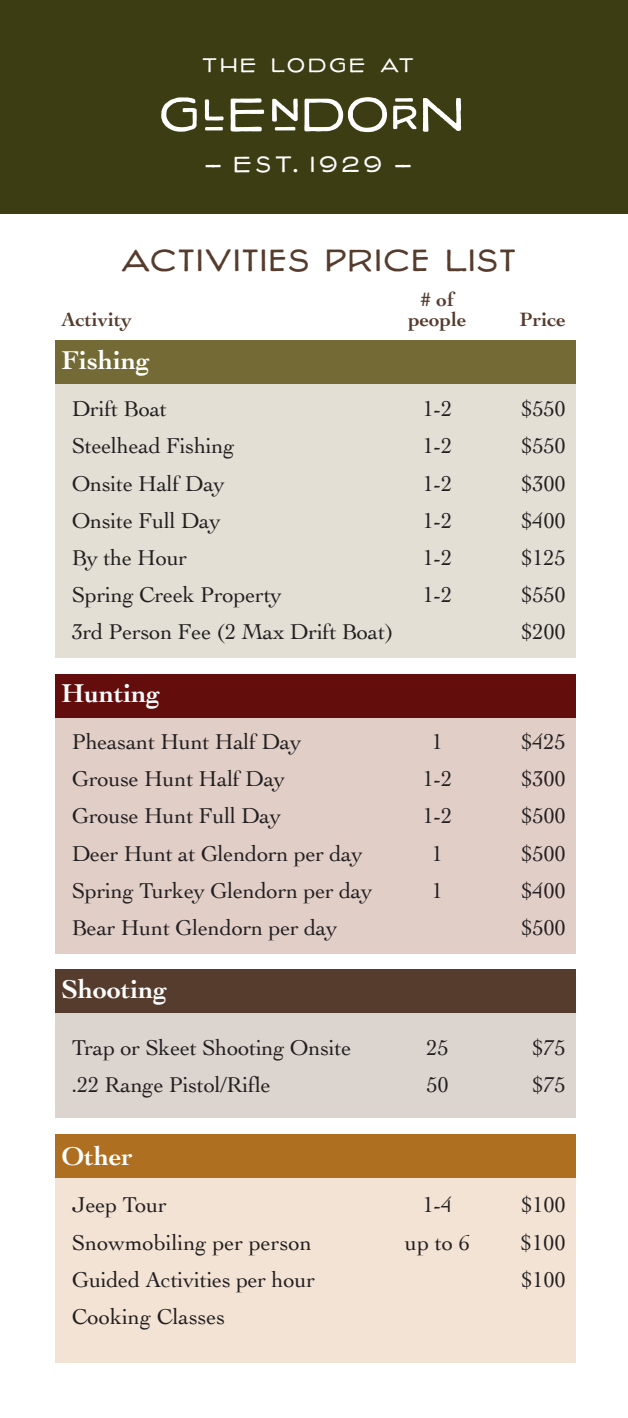
<style>
.page{position:relative;width:628px;height:1418px;background:#fff}
.page>*{position:absolute;margin:0;border:0;box-sizing:border-box;transform-origin:0 0}
.t1{font:31.5px "Archive Thermo";letter-spacing:.08em;color:#563c2d}
.t2{font:700 27px "Cochin";color:#fff}
.t3{font:22.95px "Archive Thermo";letter-spacing:.23em;color:#fff}
.t4{font:22.5px "Cochin";letter-spacing:-.01em;color:#231f20}
.t5{font:700 20.25px "Cochin";color:#563c2d}
.t6{font:20.25px "Archive Thermo";letter-spacing:.2em;color:#fff}
</style>
<div class="page">
<div style="left:55px;top:968px;width:521px;height:149px;background:#dcd4cf"></div>
<div style="left:55px;top:674px;width:521px;height:279px;background:#e0cec7"></div>
<div style="left:55px;top:674px;width:521px;height:43px;background:#640d0d"></div>
<div style="left:55px;top:340px;width:521px;height:44px;background:#736a36"></div>
<div style="left:55px;top:384px;width:521px;height:274px;background:#e3dfd5"></div>
<div style="left:55px;top:1134px;width:521px;height:228px;background:#f2e3d4"></div>
<div style="left:0;top:0;width:628px;height:214px;background:#3c3d13"></div>
<svg style="left:161px;top:97px;width:36px;height:35px"></svg>
<svg style="left:205px;top:99px;width:18px;height:22px"></svg>
<svg style="left:230px;top:98px;width:34px;height:34px"></svg>
<svg style="left:304px;top:97px;width:83px;height:35px"></svg>
<svg style="left:423px;top:98px;width:38px;height:34px"></svg>
<svg style="left:205px;top:127px;width:18px;height:3px"></svg>
<svg style="left:393px;top:98px;width:23px;height:31px"></svg>
<svg style="left:272px;top:99px;width:26px;height:32px"></svg>
<div style="left:55px;top:968px;width:521px;height:44px;background:#563c2d"></div>
<div style="left:55px;top:1134px;width:521px;height:43px;background:#ae6f20"></div>
<p class="t6" style="left:203px;top:58px;width:212px">THE LODGE AT</p>
<p class="t3" style="left:204px;top:155px;width:209px">-- EST. 1929 --</p>
<h1 class="t1" style="left:122px;top:248px;width:395px">ACTIVITIES PRICE LIST</h1>
<p class="t5" style="left:421px;top:286px;width:35px"># of</p>
<p class="t5" style="left:62px;top:306px;width:72px">Activity</p>
<p class="t5" style="left:408px;top:306px;width:59px">people</p>
<p class="t5" style="left:519px;top:306px;width:48px">Price</p>
<p class="t2" style="left:62px;top:342px;width:89px">Fishing</p>
<p class="t4" style="left:72px;top:394px;width:97px">Drift Boat</p>
<p class="t4" style="left:423px;top:394px;width:31px">1-2</p>
<p class="t4" style="left:521px;top:394px;width:46px">$550</p>
<p class="t4" style="left:72px;top:431px;width:164px">Steelhead Fishing</p>
<p class="t4" style="left:423px;top:431px;width:31px">1-2</p>
<p class="t4" style="left:521px;top:431px;width:46px">$550</p>
<p class="t4" style="left:72px;top:468px;width:155px">Onsite Half Day</p>
<p class="t4" style="left:423px;top:468px;width:31px">1-2</p>
<p class="t4" style="left:521px;top:468px;width:46px">$300</p>
<p class="t4" style="left:72px;top:505px;width:150px">Onsite Full Day</p>
<p class="t4" style="left:423px;top:505px;width:31px">1-2</p>
<p class="t4" style="left:521px;top:505px;width:46px">$400</p>
<p class="t4" style="left:72px;top:542px;width:117px">By the Hour</p>
<p class="t4" style="left:423px;top:542px;width:31px">1-2</p>
<p class="t4" style="left:521px;top:542px;width:46px">$125</p>
<p class="t4" style="left:72px;top:579px;width:212px">Spring Creek Property</p>
<p class="t4" style="left:423px;top:579px;width:31px">1-2</p>
<p class="t4" style="left:521px;top:579px;width:46px">$550</p>
<p class="t4" style="left:72px;top:616px;width:323px">3rd Person Fee (2 Max Drift Boat)</p>
<p class="t4" style="left:521px;top:616px;width:46px">$200</p>
<p class="t2" style="left:62px;top:675px;width:100px">Hunting</p>
<p class="t4" style="left:72px;top:726px;width:231px">Pheasant Hunt Half Day</p>
<p class="t4" style="left:432px;top:726px;width:13px">1</p>
<p class="t4" style="left:521px;top:726px;width:46px">$425</p>
<p class="t4" style="left:72px;top:764px;width:215px">Grouse Hunt Half Day</p>
<p class="t4" style="left:423px;top:764px;width:31px">1-2</p>
<p class="t4" style="left:521px;top:764px;width:46px">$300</p>
<p class="t4" style="left:72px;top:801px;width:211px">Grouse Hunt Full Day</p>
<p class="t4" style="left:423px;top:801px;width:31px">1-2</p>
<p class="t4" style="left:521px;top:801px;width:46px">$500</p>
<p class="t4" style="left:72px;top:838px;width:292px">Deer Hunt at Glendorn per day</p>
<p class="t4" style="left:432px;top:838px;width:13px">1</p>
<p class="t4" style="left:521px;top:838px;width:46px">$500</p>
<p class="t4" style="left:72px;top:875px;width:302px">Spring Turkey Glendorn per day</p>
<p class="t4" style="left:432px;top:875px;width:13px">1</p>
<p class="t4" style="left:521px;top:875px;width:46px">$400</p>
<p class="t4" style="left:72px;top:912px;width:267px">Bear Hunt Glendorn per day</p>
<p class="t4" style="left:521px;top:912px;width:46px">$500</p>
<p class="t2" style="left:62px;top:970px;width:107px">Shooting</p>
<p class="t4" style="left:72px;top:1032px;width:281px">Trap or Skeet Shooting Onsite</p>
<p class="t4" style="left:426px;top:1032px;width:24px">25</p>
<p class="t4" style="left:532px;top:1032px;width:35px">$75</p>
<p class="t4" style="left:72px;top:1069px;width:201px">.22 Range Pistol/Rifle</p>
<p class="t4" style="left:426px;top:1069px;width:24px">50</p>
<p class="t4" style="left:532px;top:1069px;width:35px">$75</p>
<p class="t2" style="left:62px;top:1138px;width:73px">Other</p>
<p class="t4" style="left:72px;top:1189px;width:97px">Jeep Tour</p>
<p class="t4" style="left:423px;top:1189px;width:31px">1-4</p>
<p class="t4" style="left:521px;top:1189px;width:46px">$100</p>
<p class="t4" style="left:72px;top:1227px;width:241px">Snowmobiling per person</p>
<p class="t4" style="left:405px;top:1227px;width:67px">up to 6</p>
<p class="t4" style="left:521px;top:1227px;width:46px">$100</p>
<p class="t4" style="left:72px;top:1264px;width:245px">Guided Activities per hour</p>
<p class="t4" style="left:521px;top:1264px;width:46px">$100</p>
<p class="t4" style="left:72px;top:1301px;width:155px">Cooking Classes</p>
</div>
